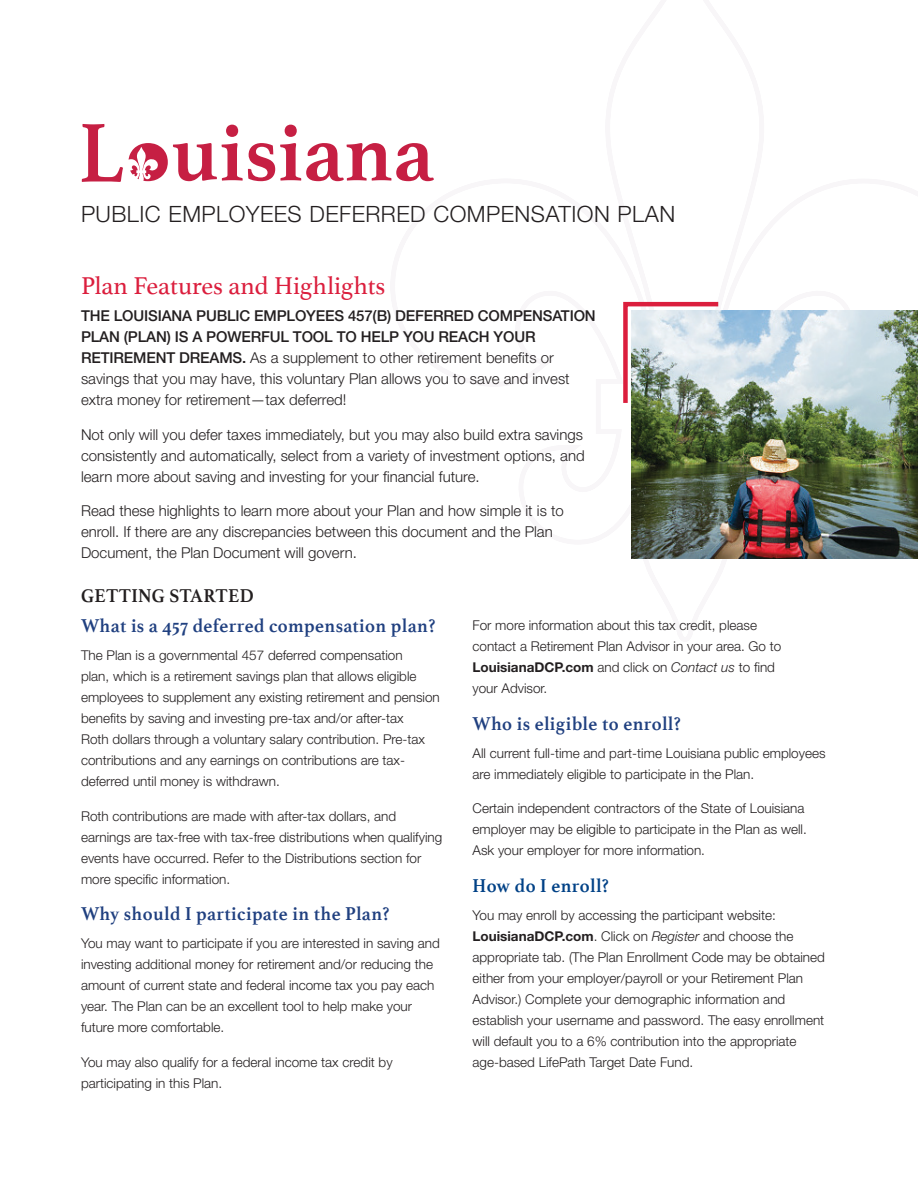
<style>
.page{position:relative;width:918px;height:1188px;background:#fff}
.page>*{position:absolute;margin:0;border:0;box-sizing:border-box;transform-origin:0 0}
.t1{font:25.5px "Athelas";color:#db1e3d}
.Body_text{font:300 22.5px "Helvetica Neue LT Std";letter-spacing:.02em;color:#231f20}
.rust_sub-subhead{font:700 19.5px "Athelas";letter-spacing:.02em;color:#204080;scale:.95 1}
.rust_sub-subhead-2{font:700 19.5px "Athelas";letter-spacing:.02em;color:#231f20;scale:.95 1}
.Body_Content__gray{font:700 19.5px "Athelas";letter-spacing:.02em;color:#004186;scale:.95 1}
.t2{font:300 15px/21px "Helvetica Neue LT Std";color:#231f20}
.Body_Content__gray-2{font:300 13.5px/21px "Helvetica Neue LT Std";color:#231f20}
.s1{font-weight:500}
.s2{font-weight:700}
.s3{font-style:italic}
</style>
<div class="page">
<svg style="left:82px;top:124px;width:41px;height:58px"></svg>
<svg style="left:129px;top:125px;width:305px;height:56px"></svg>
<img style="left:631px;top:310px;width:287px;height:248px">
<img style="left:623px;top:301px;width:100px;height:106px">
<p class="Body_text" style="left:81px;top:200px;width:596px">PUBLIC EMPLOYEES DEFERRED COMPENSATION PLAN</p>
<p class="t1" style="left:81px;top:265px;width:306px">Plan Features and Highlights</p>
<p class="t2" style="left:81px;top:305px;width:516px"><span class="s1">THE LOUISIANA PUBLIC EMPLOYEES 457(B) DEFERRED COMPENSATION PLAN (PLAN) IS A POWERFUL TOOL TO HELP YOU REACH YOUR RETIREMENT DREAMS.</span> As a supplement to other retirement benefits or savings that you may have, this voluntary Plan allows you to save and invest extra money for retirement—tax deferred!</p>
<p class="t2" style="left:81px;top:424px;width:505px;text-align:justify">Not only will you defer taxes immediately, but you may also build extra savings consistently and automatically, select from a variety of investment options, and learn more about saving and investing for your financial future.</p>
<p class="t2" style="left:81px;top:500px;width:484px">Read these highlights to learn more about your Plan and how simple it is to enroll. If there are any discrepancies between this document and the Plan<br>Document, the Plan Document will govern.</p>
<p class="rust_sub-subhead-2" style="left:81px;top:580px;width:183px">GETTING STARTED</p>
<p class="rust_sub-subhead" style="left:81px;top:610px;width:375px">What is a 457 deferred compensation plan?</p>
<p class="Body_Content__gray-2" style="left:81px;top:644px;width:360px">The Plan is a governmental 457 deferred compensation<br>plan, which is a retirement savings plan that allows eligible employees to supplement any existing retirement and pension benefits by saving and investing pre-tax and/or after-tax<br>Roth dollars through a voluntary salary contribution. Pre-tax contributions and any earnings on contributions are tax&shy;deferred until money is withdrawn.</p>
<p class="Body_Content__gray-2" style="left:81px;top:805px;width:363px">Roth contributions are made with after-tax dollars, and earnings are tax-free with tax-free distributions when qualifying events have occurred. Refer to the Distributions section for more specific information.</p>
<p class="rust_sub-subhead" style="left:81px;top:898px;width:326px">Why should I participate in the Plan?</p>
<p class="Body_Content__gray-2" style="left:81px;top:933px;width:360px">You may want to participate if you are interested in saving and investing additional money for retirement and/or reducing the amount of current state and federal income tax you pay each year. The Plan can be an excellent tool to help make your future more comfortable.</p>
<p class="Body_Content__gray-2" style="left:81px;top:1051px;width:313px">You may also qualify for a federal income tax credit by participating in this Plan.</p>
<p class="Body_Content__gray-2" style="left:472px;top:614px;width:310px">For more information about this tax credit, please contact a Retirement Plan Advisor in your area. Go to <span class="s2">LouisianaDCP.com</span> and click on <span class="s3">Contact us</span> to find your Advisor.</p>
<p class="rust_sub-subhead" style="left:472px;top:708px;width:221px">Who is eligible to enroll?</p>
<p class="Body_Content__gray-2" style="left:472px;top:742px;width:355px">All current full-time and part-time Louisiana public employees are immediately eligible to participate in the Plan.</p>
<p class="Body_Content__gray-2" style="left:472px;top:797px;width:336px">Certain independent contractors of the State of Louisiana employer may be eligible to participate in the Plan as well.<br>Ask your employer for more information.</p>
<p class="Body_Content__gray" style="left:472px;top:870px;width:145px">How do I enroll?</p>
<p class="Body_Content__gray-2" style="left:472px;top:904px;width:354px">You may enroll by accessing the participant website:<br><span class="s2">LouisianaDCP.com</span>. Click on <span class="s3">Register</span> and choose the appropriate tab. (The Plan Enrollment Code may be obtained either from your employer/payroll or your Retirement Plan Advisor.) Complete your demographic information and establish your username and password. The easy enrollment will default you to a 6% contribution into the appropriate age-based LifePath Target Date Fund.</p>
</div>
